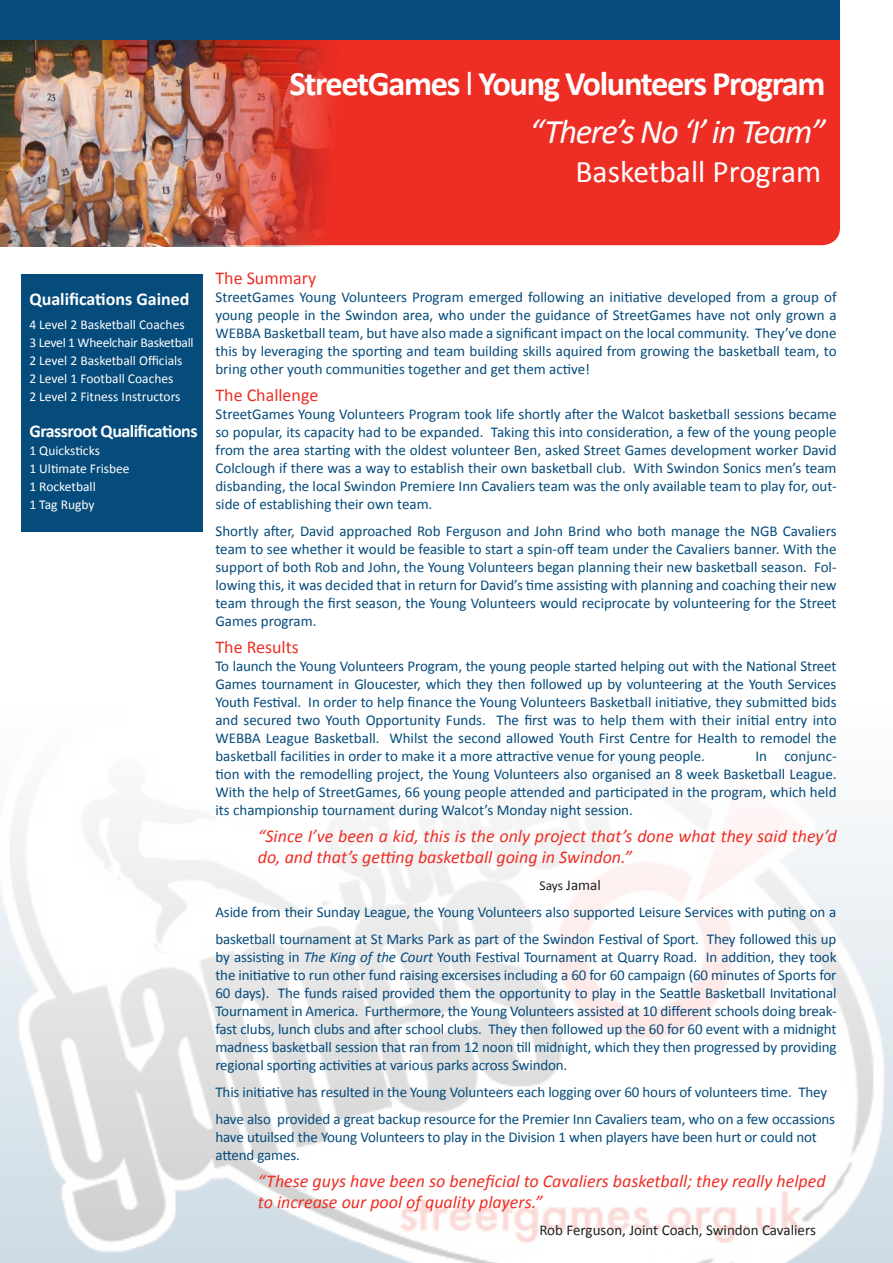
<style>
.page{position:relative;width:893px;height:1263px;background:#fff}
.page>*{position:absolute;margin:0;border:0;box-sizing:border-box;transform-origin:0 0}
.t1{font:700 34.5px "Calibri";letter-spacing:-.04em;color:#fff}
.t2{font:italic 34.5px "Calibri";letter-spacing:-.04em;color:#fff}
.t3{font:31.5px "Calibri";color:#fff}
.t4{font:italic 18px/21px "Calibri";color:#ee2e25}
.t5{font:18px "Calibri";color:#ee2e25}
.t6{font:700 18px "Calibri";letter-spacing:-.03em;color:#fff}
.t7{font:700 18px "Calibri";color:#fff}
.t8{font:15px/18px "Calibri";letter-spacing:-.01em;color:#054b7b;text-align:justify}
.t9{font:15px "Calibri";color:#231f20}
.t10{font:13.5px "Calibri";color:#fff}
.t11{font:13.5px "Calibri";letter-spacing:-.02em;color:#fff}
.s1{font-weight:400}
.s2{font-size:13.5px}
.s3{font-style:italic}
</style>
<div class="page">
<div style="left:338px;top:39px;width:502px;height:206px;background:#ee2e25"></div>
<img style="left:0;top:820px;width:893px;height:443px">
<img style="left:0;top:39px;width:338px;height:208px">
<div style="left:0;top:0;width:840px;height:39px;background:#054b7b"></div>
<div style="left:21px;top:274px;width:182px;height:257px;background:#054b7b"></div>
<p class="t1" style="left:290px;top:62px;width:538px">StreetGames <span class="s1">l</span> Young Volunteers Program</p>
<p class="t2" style="left:529px;top:110px;width:298px">“There’s No ‘I’ in Team”</p>
<p class="t3" style="left:575px;top:152px;width:247px">Basketball Program</p>
<p class="t7" style="left:29px;top:288px;width:162px">Qualifications Gained</p>
<p class="t10" style="left:29px;top:317px;width:157px">4 Level 2 Basketball Coaches</p>
<p class="t11" style="left:29px;top:335px;width:166px">3 Level 1 Wheelchair Basketball</p>
<p class="t10" style="left:29px;top:353px;width:155px">2 Level 2 Basketball Officials</p>
<p class="t10" style="left:29px;top:371px;width:146px">2 Level 1 Football Coaches</p>
<p class="t10" style="left:29px;top:389px;width:153px">2 Level 2 Fitness Instructors</p>
<p class="t6" style="left:29px;top:420px;width:170px">Grassroot Qualifications</p>
<p class="t10" style="left:29px;top:443px;width:72px">1 Quicksticks</p>
<p class="t10" style="left:29px;top:461px;width:102px">1 Ultimate Frisbee</p>
<p class="t10" style="left:29px;top:479px;width:68px">1 Rocketball</p>
<p class="t10" style="left:29px;top:497px;width:67px">1 Tag Rugby</p>
<p class="t5" style="left:215px;top:266px;width:102px">The Summary</p>
<p class="t8" style="left:215px;top:287px;width:623px">StreetGames Young Volunteers Program emerged following an initiative developed from a group of young people in the Swindon area, who under the guidance of StreetGames have not only grown a WEBBA Basketball team, but have also made a significant impact on the local community. They’ve done this by leveraging the sporting and team building skills aquired from growing the basketball team, to bring other youth communities together and get them active!</p>
<p class="t5" style="left:215px;top:383px;width:104px">The Challenge</p>
<p class="t8" style="left:215px;top:404px;width:623px">StreetGames Young Volunteers Program took life shortly after the Walcot basketball sessions became so popular, its capacity had to be expanded. Taking this into consideration, a few of the young people from the area starting with the oldest volunteer Ben, asked Street Games development worker David Colclough if there was a way to establish their own basketball club. With Swindon Sonics men’s team disbanding, the local Swindon Premiere Inn Cavaliers team was the only available team to play for, out&shy;side of establishing their own team.</p>
<p class="t8" style="left:215px;top:521px;width:623px">Shortly after, David approached Rob Ferguson and John Brind who both manage the NGB Cavaliers team to see whether it would be feasible to start a spin-off team under the Cavaliers banner. With the support of both Rob and John, the Young Volunteers began planning their new basketball season. Fol&shy;lowing this, it was decided that in return for David’s time assisting with planning and coaching their new team through the first season, the Young Volunteers would reciprocate by volunteering for the Street Games program.</p>
<p class="t5" style="left:215px;top:635px;width:85px">The Results</p>
<p class="t8" style="left:215px;top:656px;width:623px">To launch the Young Volunteers Program, the young people started helping out with the National Street Games tournament in Gloucester, which they then followed up by volunteering at the Youth Services Youth Festival. In order to help finance the Young Volunteers Basketball initiative, they submitted bids and secured two Youth Opportunity Funds. The first was to help them with their initial entry into WEBBA League Basketball. Whilst the second allowed Youth First Centre for Health to remodel the basketball facilities in order to make it a more attractive venue for young people.</p>
<p class="t8" style="left:215px;top:746px;width:623px;text-indent:540px">In conjunc&shy;tion with the remodelling project, the Young Volunteers also organised an 8 week Basketball League.<br>With the help of StreetGames, 66 young people attended and participated in the program, which held its championship tournament during Walcot’s Monday night session.</p>
<p class="t4" style="left:258px;top:824px;width:580px">“Since I’ve been a kid, this is the only project that’s done what they said they’d do, and that’s getting basketball going in Swindon.”</p>
<p class="t9" style="left:539px;top:875px;width:63px"><span class="s2">Says</span> Jamal</p>
<p class="t8" style="left:215px;top:897px;width:622px;line-height:27px">Aside from their Sunday League, the Young Volunteers also supported Leisure Services with puting on a basketball tournament at St Marks Park as part of the Swindon Festival of Sport. They followed this up</p>
<p class="t8" style="left:215px;top:947px;width:623px">by assisting in <span class="s3">The King of the Court</span> Youth Festival Tournament at Quarry Road. In addition, they took the initiative to run other fund raising excersises including a 60 for 60 campaign (60 minutes of Sports for 60 days). The funds raised provided them the opportunity to play in the Seattle Basketball Invitational Tournament in America. Furthermore, the Young Volunteers assisted at 10 different schools doing break&shy;fast clubs, lunch clubs and after school clubs. They then followed up the 60 for 60 event with a midnight madness basketball session that ran from 12 noon till midnight, which they then progressed by providing regional sporting activities at various parks across Swindon.</p>
<p class="t8" style="left:215px;top:1077px;width:621px;line-height:27px">This initiative has resulted in the Young Volunteers each logging over 60 hours of volunteers time. They have also provided a great backup resource for the Premier Inn Cavaliers team, who on a few occassions</p>
<p class="t8" style="left:215px;top:1127px;width:603px">have utuilsed the Young Volunteers to play in the Division 1 when players have been hurt or could not attend games.</p>
<p class="t4" style="left:258px;top:1169px;width:569px">“These guys have been so beneficial to Cavaliers basketball; they really helped to increase our pool of quality players.”</p>
<p class="t9" style="left:539px;top:1220px;width:278px">Rob Ferguson, Joint Coach, Swindon Cavaliers</p>
</div>
